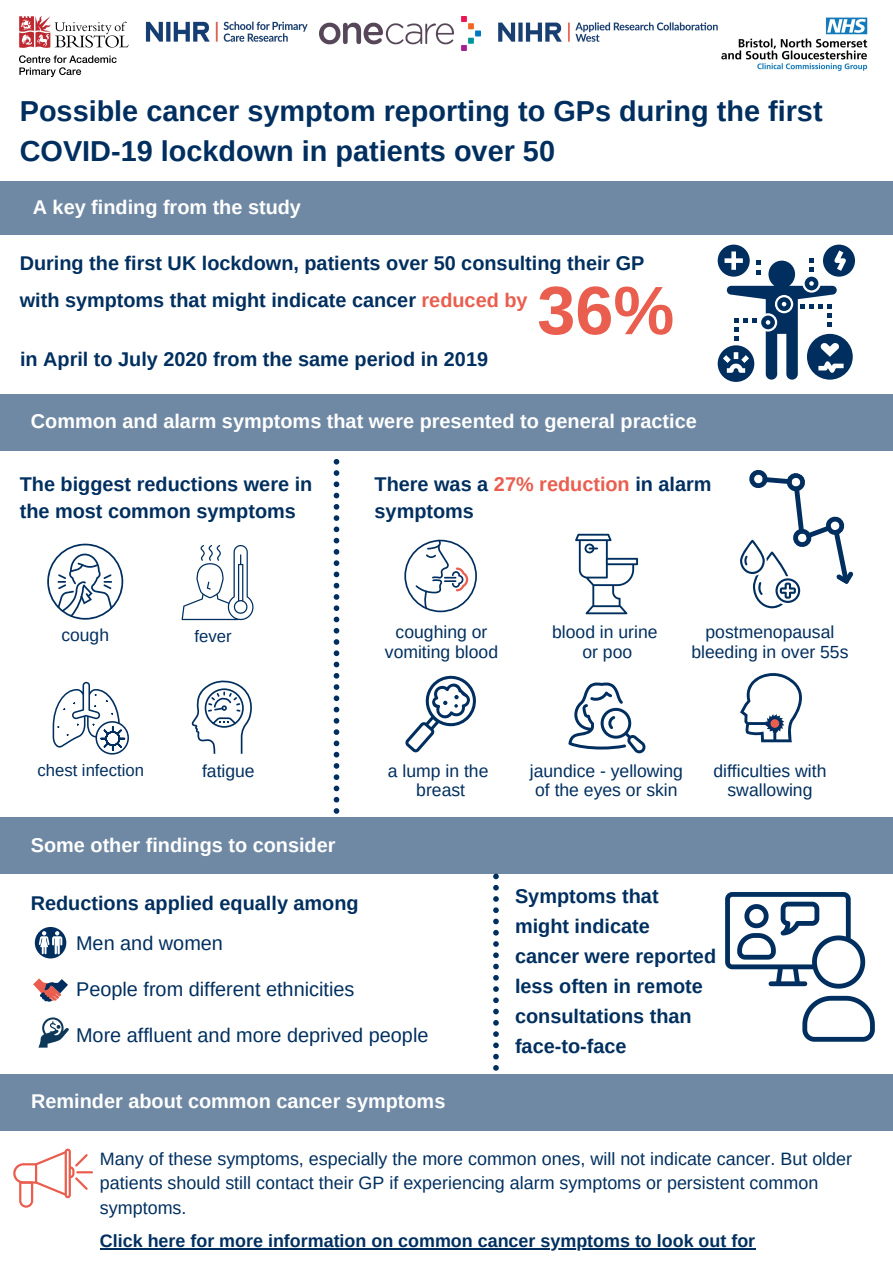
<style>
.page{position:relative;width:893px;height:1263px;background:#fff}
.page>*{position:absolute;margin:0;border:0;box-sizing:border-box;transform-origin:0 0}
.t1{font:700 68.47px "Arimo";color:#e95e4e}
.t2{font:700 28.88px/39.7px "Arimo";color:#002f5f}
.t3{font:700 19.88px/29.8px "Arimo";color:#002f5f}
.t4{font:700 19.88px "Arimo";color:#fff}
.t5{font:19.88px "Arimo";color:#002f5f}
.t6{font:17.92px/24.6px "Arimo";color:#002f5f}
.t7{font:700 17.92px "Arimo";color:#002f5f}
.t8{font:17.55px/19.7px "Arimo";color:#002f5f;text-align:center}
.t9{font:17.48px "Arimo";color:#002f5f}
.t10{font:16.73px "Arimo";color:#002f5f}
.s1{color:#e95e4e}
</style>
<div class="page">
<img style="left:20px;top:16px;width:108px;height:60px">
<img style="left:145px;top:22px;width:163px;height:20px">
<img style="left:319px;top:16px;width:162px;height:34px">
<img style="left:721px;top:17px;width:147px;height:54px">
<img style="left:498px;top:22px;width:226px;height:28px">
<div style="left:0;top:181px;width:893px;height:53px;background:#6f89a4"></div>
<svg style="left:334px;top:459px;width:5px;height:355px"></svg>
<svg style="left:47px;top:544px;width:76px;height:76px"></svg>
<svg style="left:53px;top:682px;width:76px;height:72px"></svg>
<svg style="left:191px;top:680px;width:61px;height:74px"></svg>
<svg style="left:181px;top:545px;width:72px;height:75px"></svg>
<svg style="left:404px;top:540px;width:73px;height:72px"></svg>
<svg style="left:575px;top:534px;width:63px;height:80px"></svg>
<svg style="left:740px;top:673px;width:62px;height:69px"></svg>
<svg style="left:405px;top:676px;width:71px;height:76px"></svg>
<div style="left:0;top:394px;width:893px;height:56px;background:#6f89a4"></div>
<svg style="left:568px;top:682px;width:78px;height:71px"></svg>
<div style="left:0;top:817px;width:893px;height:57px;background:#6f89a4"></div>
<svg style="left:13px;top:1148px;width:80px;height:60px"></svg>
<div style="left:0;top:1074px;width:893px;height:57px;background:#6f89a4"></div>
<svg style="left:740px;top:470px;width:114px;height:138px"></svg>
<svg style="left:493px;top:873px;width:6px;height:198px"></svg>
<svg style="left:717px;top:245px;width:138px;height:137px"></svg>
<svg style="left:35px;top:927px;width:31px;height:31px"></svg>
<svg style="left:33px;top:978px;width:35px;height:24px"></svg>
<svg style="left:38px;top:1017px;width:31px;height:30px"></svg>
<hr style="left:100px;top:1248px;width:656px;height:1px;background:#002f5f">
<svg style="left:802px;top:996px;width:73px;height:46px"></svg>
<svg style="left:725px;top:892px;width:140px;height:96px"></svg>
<p class="t2" style="left:20px;top:91px;width:804px">Possible cancer symptom reporting to GPs during the first<br>COVID-19 lockdown in patients over 50</p>
<p class="t4" style="left:33px;top:196px;width:270px">A key finding from the study</p>
<p class="t3" style="left:20px;top:244px;width:626px;line-height:36.9px">During the first UK lockdown, patients over 50 consulting their GP with symptoms that might indicate cancer <span class="s1">reduced by</span></p>
<p class="t1" style="left:537px;top:272px;width:138px">36%</p>
<p class="t3" style="left:20px;top:344px;width:469px">in April to July 2020 from the same period in 2019</p>
<p class="t4" style="left:31px;top:410px;width:667px">Common and alarm symptoms that were presented to general practice</p>
<p class="t3" style="left:20px;top:470px;width:294px;line-height:27.4px">The biggest reductions were in the most common symptoms</p>
<p class="t3" style="left:374px;top:470px;width:338px;line-height:27.4px">There was a <span class="s1">27% reduction</span> in alarm symptoms</p>
<p class="t9" style="left:62px;top:625px;width:49px">cough</p>
<p class="t10" style="left:195px;top:627px;width:39px">fever</p>
<p class="t8" style="left:385px;top:622px;width:115px">coughing or vomiting blood</p>
<p class="t8" style="left:691px;top:622px;width:159px">postmenopausal bleeding in over 55s</p>
<p class="t8" style="left:552px;top:622px;width:107px">blood in urine</p>
<p class="t8" style="left:582px;top:642px;width:51px">or poo</p>
<p class="t10" style="left:37px;top:761px;width:108px">chest infection</p>
<p class="t8" style="left:202px;top:761px;width:54px">fatigue</p>
<p class="t8" style="left:388px;top:761px;width:102px">a lump in the</p>
<p class="t8" style="left:416px;top:780px;width:50px">breast</p>
<p class="t8" style="left:530px;top:761px;width:155px">jaundice - yellowing of the eyes or skin</p>
<p class="t8" style="left:713px;top:761px;width:115px">difficulties with swallowing</p>
<p class="t4" style="left:31px;top:833px;width:306px">Some other findings to consider</p>
<p class="t3" style="left:31px;top:888px;width:329px">Reductions applied equally among</p>
<p class="t5" style="left:76px;top:932px;width:148px">Men and women</p>
<p class="t5" style="left:76px;top:978px;width:280px">People from different ethnicities</p>
<p class="t5" style="left:76px;top:1024px;width:354px">More affluent and more deprived people</p>
<p class="t4" style="left:31px;top:1090px;width:416px">Reminder about common cancer symptoms</p>
<p class="t3" style="left:515px;top:881px;width:203px">Symptoms that might indicate cancer were reported less often in remote consultations than face-to-face</p>
<p class="t6" style="left:100px;top:1146px;width:753px">Many of these symptoms, especially the more common ones, will not indicate cancer. But older patients should still contact their GP if experiencing alarm symptoms or persistent common symptoms.</p>
<p class="t7" style="left:100px;top:1230px;width:657px">Click here for more information on common cancer symptoms to look out for</p>
</div>
